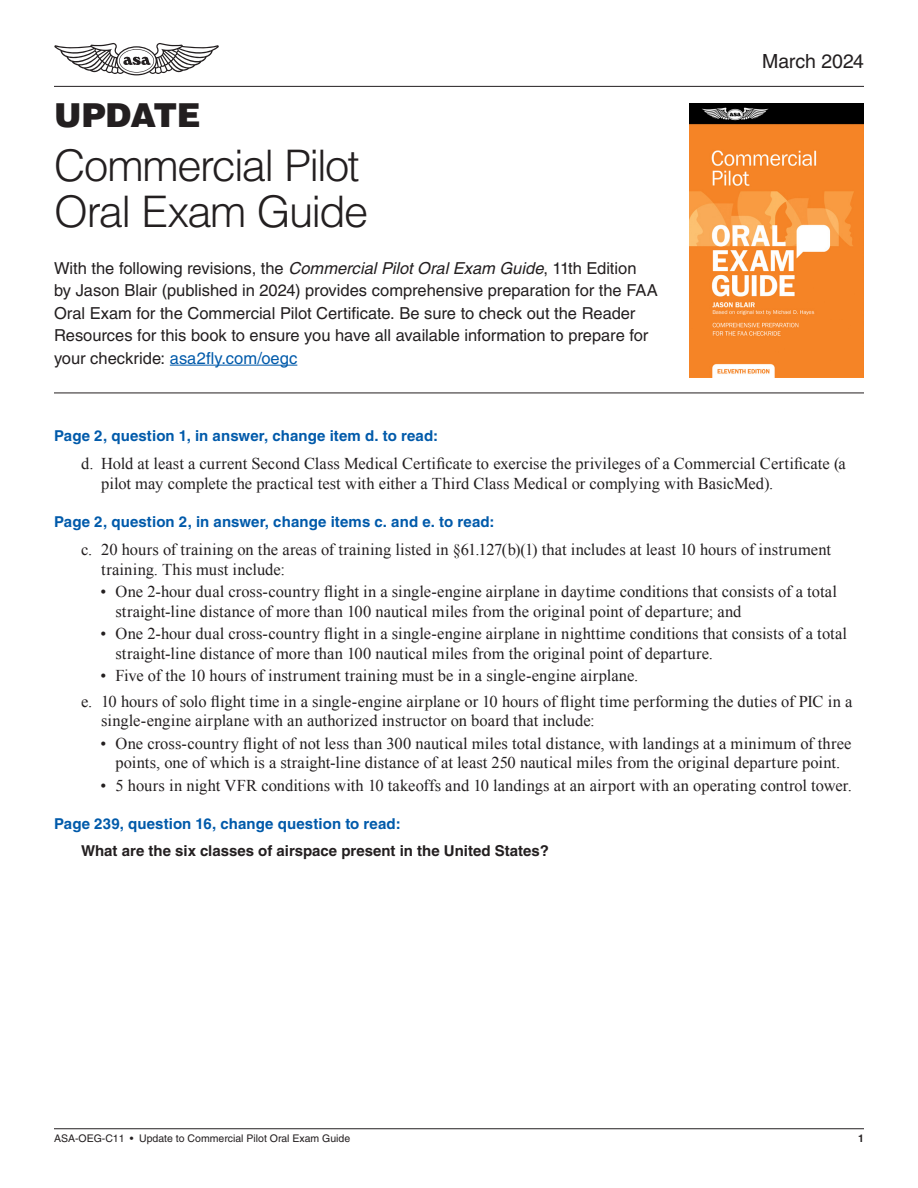
<style>
.page{position:relative;width:918px;height:1188px;background:#fff}
.page>*{position:absolute;margin:0;border:0;box-sizing:border-box;transform-origin:0 0}
.t1{font:300 43.5px/46.5px "Helvetica LT Pro";letter-spacing:-.04em;color:#231f20}
.UPDATE{font:900 33px "Helvetica LT Pro";letter-spacing:-.02em;color:#231f20}
.date{font:19.5px "Helvetica LT Pro";letter-spacing:-.005em;color:#231f20}
.Answers_Bullets_under_abc{font:16.5px/19.5px "Times New Roman";letter-spacing:.005em;color:#231f20}
.Answers_a_b_c{font:16.5px/19.5px "Times New Roman";color:#231f20}
.intro{font:16.5px/22.5px "Helvetica LT Pro";color:#231f20}
.Instruction_line_blue{font:700 15px "Helvetica LT Pro";letter-spacing:.005em;color:#015aaa}
.Questions{font:700 15px "Helvetica LT Pro";color:#231f20}
.t2{font:10.5px "Helvetica LT Pro";color:#231f20}
.t3{font:700 10.5px "Helvetica LT Pro";color:#231f20}
.s1{font-style:italic}
.s2{color:#015aaa}
</style>
<div class="page">
<hr style="left:54px;top:1128px;width:810px;height:1px;background:#231f20">
<hr style="left:54px;top:86px;width:810px;height:1px;background:#231f20">
<hr style="left:170px;top:365px;width:127px;height:1px;background:#015aaa">
<svg style="left:54px;top:43px;width:165px;height:32px"></svg>
<hr style="left:54px;top:393px;width:810px;height:1px;background:#231f20">
<img style="left:690px;top:103px;width:174px;height:274px">
<p class="UPDATE" style="left:54px;top:94px;width:148px">UPDATE</p>
<p class="t1" style="left:54px;top:141px;width:316px">Commercial Pilot<br>Oral Exam Guide</p>
<p class="intro" style="left:54px;top:256px;width:605px">With the following revisions, the <span class="s1">Commercial Pilot Oral Exam Guide</span>, 11th Edition<br>by Jason Blair (published in 2024) provides comprehensive preparation for the FAA Oral Exam for the Commercial Pilot Certificate. Be sure to check out the Reader Resources for this book to ensure you have all available information to prepare for your checkride: <span class="s2">asa2fly.com/oegc</span></p>
<p class="date" style="left:762px;top:50px;width:103px">March 2024</p>
<p class="Instruction_line_blue" style="left:54px;top:426px;width:386px">Page 2, question 1, in answer, change item d. to read:</p>
<p class="Answers_a_b_c" style="left:101px;top:454px;width:746px;text-indent:-20px">d. Hold at least a current Second Class Medical Certificate to exercise the privileges of a Commercial Certificate (a pilot may complete the practical test with either a Third Class Medical or complying with BasicMed).</p>
<p class="Instruction_line_blue" style="left:54px;top:512px;width:442px">Page 2, question 2, in answer, change items c. and e. to read:</p>
<p class="Answers_a_b_c" style="left:101px;top:540px;width:731px;text-indent:-20px">c. 20 hours of training on the areas of training listed in §61.127(b)(1) that includes at least 10 hours of instrument training. This must include:</p>
<p class="Answers_Bullets_under_abc" style="left:116px;top:582px;width:723px;text-indent:-15px">• One 2-hour dual cross-country flight in a single-engine airplane in daytime conditions that consists of a total straight-line distance of more than 100 nautical miles from the original point of departure; and</p>
<p class="Answers_Bullets_under_abc" style="left:116px;top:624px;width:733px;text-indent:-15px">• One 2-hour dual cross-country flight in a single-engine airplane in nighttime conditions that consists of a total straight-line distance of more than 100 nautical miles from the original point of departure.</p>
<p class="Answers_Bullets_under_abc" style="left:101px;top:666px;width:539px">• Five of the 10 hours of instrument training must be in a single-engine airplane.</p>
<p class="Answers_a_b_c" style="left:101px;top:691px;width:753px;text-indent:-20px">e. 10 hours of solo flight time in a single-engine airplane or 10 hours of flight time performing the duties of PIC in a single-engine airplane with an authorized instructor on board that include:</p>
<p class="Answers_Bullets_under_abc" style="left:101px;top:733px;width:753px;text-align:center">• One cross-country flight of not less than 300 nautical miles total distance, with landings at a minimum of three points, one of which is a straight-line distance of at least 250 nautical miles from the original departure point.</p>
<p class="Answers_Bullets_under_abc" style="left:101px;top:775px;width:753px">• 5 hours in night VFR conditions with 10 takeoffs and 10 landings at an airport with an operating control tower.</p>
<p class="Instruction_line_blue" style="left:54px;top:815px;width:348px">Page 239, question 16, change question to read:</p>
<p class="Questions" style="left:81px;top:842px;width:469px">What are the six classes of airspace present in the United States?</p>
<p class="t2" style="left:54px;top:1132px;width:298px">ASA-OEG-C11 • Update to Commercial Pilot Oral Exam Guide</p>
<p class="t3" style="left:858px;top:1131px;width:7px">1</p>
</div>
